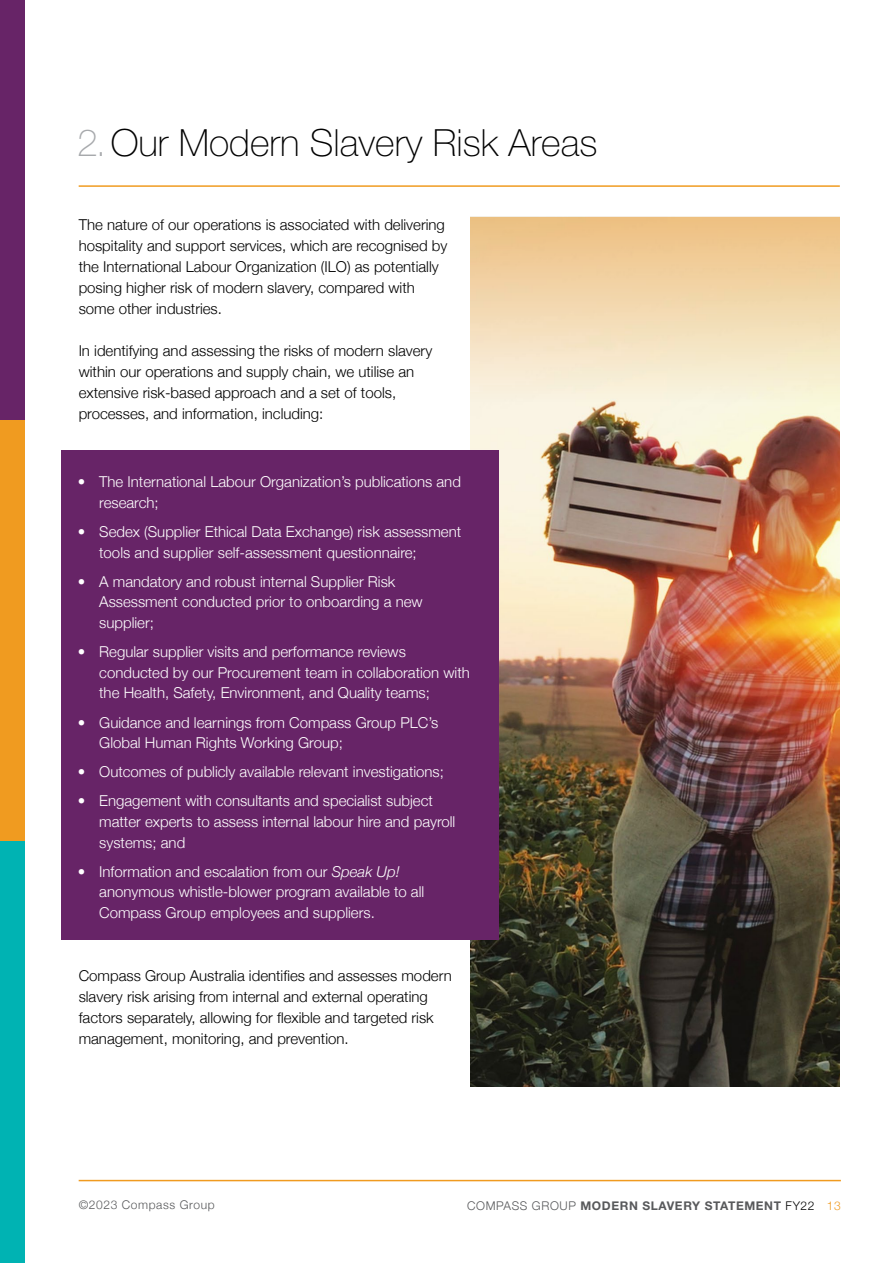
<style>
.page{position:relative;width:893px;height:1263px;background:#fff}
.page>*{position:absolute;margin:0;border:0;box-sizing:border-box;transform-origin:0 0}
.t1{font:100 37.5px "Helvetica Neue LT Std";color:#000}
.t2{font:300 15px/20.7px "Helvetica Neue";color:#fff}
.t3{font:300 15px/21px "Helvetica Neue";color:#000}
.t4{font:700 12px "Helvetica Neue LT Std";letter-spacing:.05em;color:#58595b}
.t5{font:300 12px "Helvetica Neue";letter-spacing:.05em;color:#58595b}
.s1{color:#a7a9ac}
.s2{font-style:italic}
.s3{font-family:"Helvetica Neue";font-weight:300}
.s4{font-family:"Helvetica Neue";font-weight:300;color:#000}
.s5{font-family:"Helvetica Neue";font-weight:300;color:#f09b20}
</style>
<div class="page">
<hr style="left:79px;top:1180px;width:762px;height:1px;background:#f09b20">
<div style="left:0;top:0;width:25px;height:421px;background:#672467"></div>
<div style="left:0;top:420px;width:25px;height:422px;background:#f09b20"></div>
<div style="left:0;top:842px;width:25px;height:421px;background:#00b3b3"></div>
<hr style="left:79px;top:185px;width:761px;height:2px;background:#f09b20">
<img style="left:471px;top:402px;width:369px;height:684px">
<div style="left:61px;top:450px;width:438px;height:489px;background:#672467"></div>
<div style="left:471px;top:217px;width:369px;height:185px;background:linear-gradient(to bottom,#edbf81,#f8f5e1)"></div>
<h1 class="t1" style="left:77px;top:122px;width:522px"><span class="s1">2.</span>Our Modern Slavery Risk Areas</h1>
<p class="t3" style="left:79px;top:213px;width:370px">The nature of our operations is associated with delivering hospitality and support services, which are recognised by the International Labour Organization (ILO) as potentially posing higher risk of modern slavery, compared with some other industries.</p>
<p class="t3" style="left:79px;top:339px;width:355px">In identifying and assessing the risks of modern slavery within our operations and supply chain, we utilise an extensive risk-based approach and a set of tools, processes, and information, including:</p>
<p class="t2" style="left:99px;top:470px;width:363px;text-indent:-21px">• The International Labour Organization’s publications and research;</p>
<p class="t2" style="left:99px;top:520px;width:364px;text-indent:-21px">• Sedex (Supplier Ethical Data Exchange) risk assessment tools and supplier self-assessment questionnaire;</p>
<p class="t2" style="left:99px;top:570px;width:325px;text-indent:-21px">• A mandatory and robust internal Supplier Risk<br>Assessment conducted prior to onboarding a new supplier;</p>
<p class="t2" style="left:99px;top:640px;width:372px;text-indent:-21px">• Regular supplier visits and performance reviews conducted by our Procurement team in collaboration with the Health, Safety, Environment, and Quality teams;</p>
<p class="t2" style="left:99px;top:711px;width:340px;text-indent:-21px">• Guidance and learnings from Compass Group PLC’s<br>Global Human Rights Working Group;</p>
<p class="t2" style="left:78px;top:760px;width:368px">• Outcomes of publicly available relevant investigations;</p>
<p class="t2" style="left:99px;top:790px;width:358px;text-indent:-21px">• Engagement with consultants and specialist subject matter experts to assess internal labour hire and payroll systems; and</p>
<p class="t2" style="left:99px;top:860px;width:327px;text-indent:-21px">• Information and escalation from our <span class="s2">Speak Up! </span>anonymous whistle-blower program available to all<br>Compass Group employees and suppliers.</p>
<p class="t3" style="left:79px;top:964px;width:375px">Compass Group Australia identifies and assesses modern slavery risk arising from internal and external operating factors separately, allowing for flexible and targeted risk management, monitoring, and prevention.</p>
<p class="t5" style="left:79px;top:1195px;width:137px">©2023 Compass Group</p>
<p class="t4" style="left:467px;top:1198px;width:375px"><span class="s3">COMPASS GROUP</span> MODERN SLAVERY STATEMENT <span class="s4">FY22</span> <span class="s5">13</span></p>
</div>
